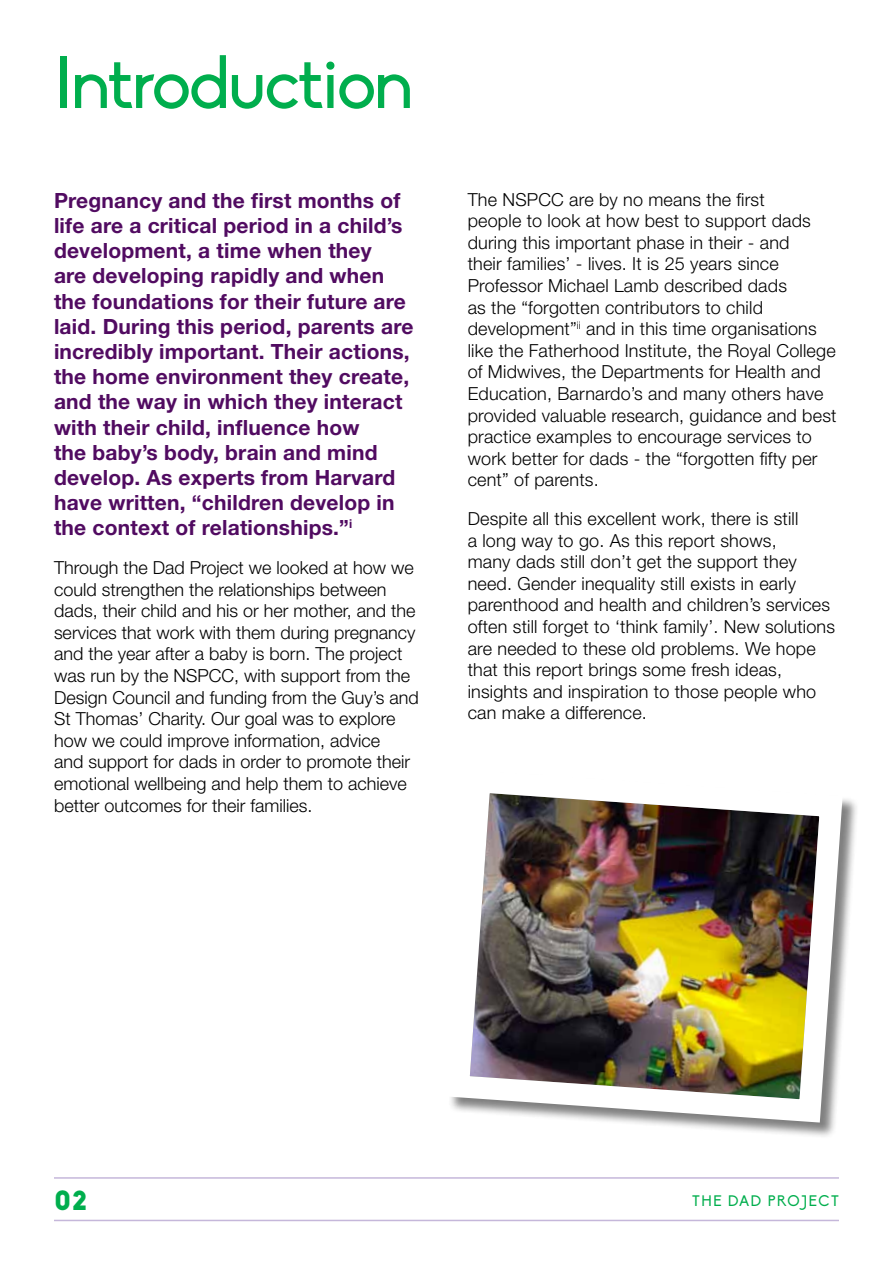
<style>
.page{position:relative;width:893px;height:1263px;background:#fff}
.page>*{position:absolute;margin:0;border:0;box-sizing:border-box;transform-origin:0 0}
.t1{font:72px "Biko";letter-spacing:-.03em;color:#00ae4d}
.t2{font:900 27px "Biko";color:#00ae4d}
.t3{font:700 21px/25.2px "Helvetica Neue";letter-spacing:.01em;color:#510b61}
.t4{font:300 18px/21.6px "Helvetica Neue";letter-spacing:.01em;color:#000}
.t5{font:15px "Biko";letter-spacing:.1em;color:#00ae4d}
</style>
<div class="page">
<hr style="left:54px;top:1177px;width:785px;height:2px;background:#c5b7da">
<hr style="left:54px;top:1220px;width:785px;height:1px;background:#c5b7da">
<img style="left:451px;top:793px;width:403px;height:341px">
<h1 class="t1" style="left:54px;top:43px;width:361px">I ntroduction</h1>
<p class="t3" style="left:54px;top:187px;width:361px">Pregnancy and the first months of life are a critical period in a child’s development, a time when they<br>are developing rapidly and when the foundations for their future are laid. During this period, parents are incredibly important. Their actions, the home environment they create, and the way in which they interact with their child, influence how<br>the baby’s body, brain and mind develop. As experts from Harvard have written, “children develop in the context of relationships.”<sup>i</sup></p>
<p class="t4" style="left:54px;top:556px;width:366px">Through the Dad Project we looked at how we could strengthen the relationships between dads, their child and his or her mother, and the services that work with them during pregnancy and the year after a baby is born. The project was run by the NSPCC, with support from the Design Council and funding from the Guy’s and St Thomas’ Charity. Our goal was to explore how we could improve information, advice<br>and support for dads in order to promote their emotional wellbeing and help them to achieve better outcomes for their families.</p>
<p class="t4" style="left:468px;top:188px;width:370px">The NSPCC are by no means the first<br>people to look at how best to support dads during this important phase in their - and<br>their families’ - lives. It is 25 years since Professor Michael Lamb described dads<br>as the “forgotten contributors to child development”<sup>ii</sup> and in this time organisations like the Fatherhood Institute, the Royal College of Midwives, the Departments for Health and Education, Barnardo’s and many others have provided valuable research, guidance and best practice examples to encourage services to work better for dads - the “forgotten fifty per cent” of parents.</p>
<p class="t4" style="left:468px;top:507px;width:369px">Despite all this excellent work, there is still<br>a long way to go. As this report shows,<br>many dads still don’t get the support they need. Gender inequality still exists in early parenthood and health and children’s services often still forget to ‘think family’. New solutions are needed to these old problems. We hope that this report brings some fresh ideas, insights and inspiration to those people who can make a difference.</p>
<h2 class="t2" style="left:54px;top:1184px;width:34px">02</h2>
<p class="t5" style="left:692px;top:1192px;width:148px">THE DAD PROJECT</p>
</div>
